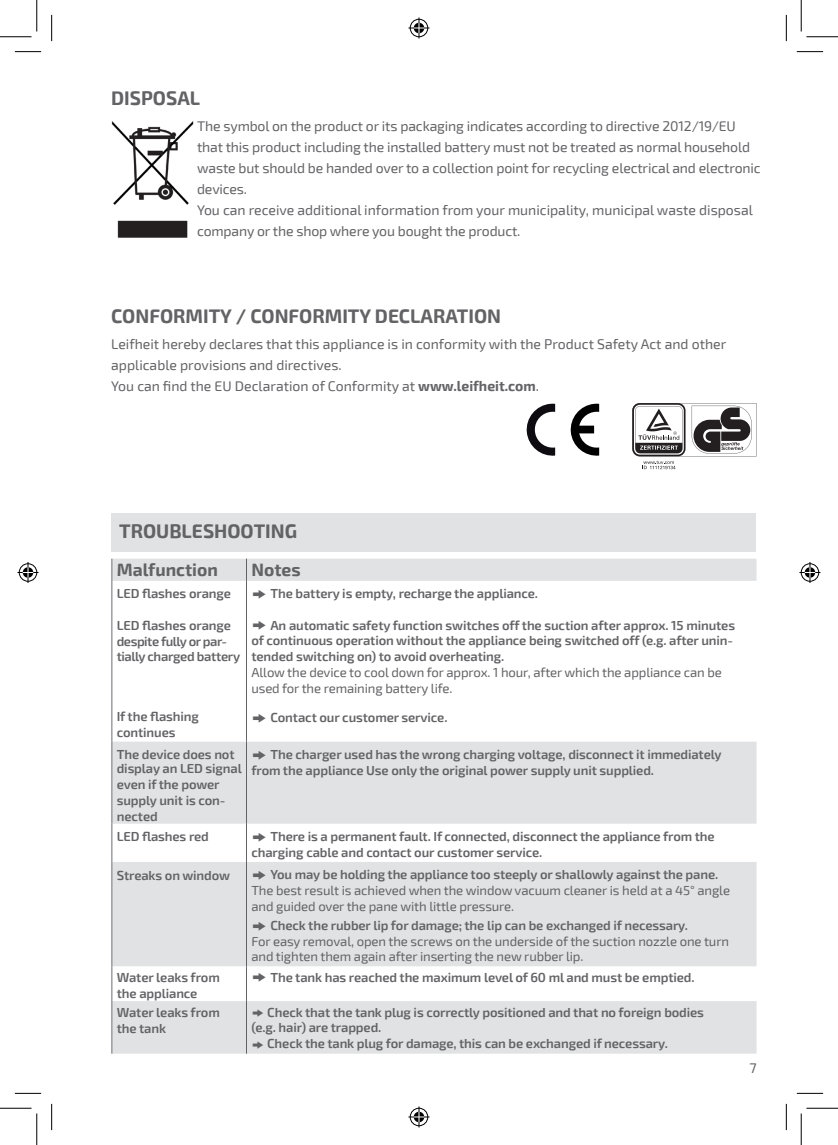
<style>
.page{position:relative;width:838px;height:1145px;background:#fff}
.page>*{position:absolute;margin:0;border:0;box-sizing:border-box;transform-origin:0 0}
.t1{font:700 19.25px "Exo 2";color:#636366}
.t2{font:700 17.5px "Exo 2";color:#636366}
.t3{font:14px/21px "Exo 2";letter-spacing:-.01em;color:#636366}
.t4{font:600 13.12px/15.8px "Exo 2";letter-spacing:-.01em;color:#636366}
.t5{font:13.12px/15.8px "Exo 2";letter-spacing:-.01em;color:#636366}
.s1{font-weight:700}
.s2{font-family:"Zeal";font-weight:400;font-size:15.75px}
.s3{font-family:"Zeal";font-size:15.75px}
.s4{font-weight:600}
.s5{font-family:"Zeal";font-weight:400}
</style>
<div class="page">
<img style="left:111px;top:121px;width:82px;height:116px">
<div style="left:112px;top:513px;width:644px;height:39px;background:#e1e2e4"></div>
<svg style="left:112px;top:559px;width:644px;height:495px;fill:#e1e2e4"></svg>
<svg style="left:111px;top:559px;width:1px;height:22px"></svg>
<hr style="left:111px;top:581px;width:1px;height:161px;background:#87898c">
<hr style="left:111px;top:742px;width:1px;height:82px;background:#87898c">
<hr style="left:111px;top:824px;width:1px;height:38px;background:#87898c">
<hr style="left:111px;top:862px;width:1px;height:104px;background:#87898c">
<hr style="left:111px;top:966px;width:1px;height:35px;background:#87898c">
<hr style="left:111px;top:1001px;width:1px;height:53px;background:#87898c">
<svg style="left:246px;top:559px;width:1px;height:22px"></svg>
<hr style="left:246px;top:581px;width:1px;height:161px;background:#636366">
<hr style="left:246px;top:742px;width:1px;height:82px;background:#636366">
<hr style="left:246px;top:824px;width:1px;height:38px;background:#636366">
<hr style="left:246px;top:862px;width:1px;height:104px;background:#636366">
<hr style="left:246px;top:966px;width:1px;height:35px;background:#636366">
<hr style="left:246px;top:1001px;width:1px;height:53px;background:#636366">
<svg style="left:526px;top:404px;width:29px;height:52px"></svg>
<svg style="left:570px;top:404px;width:29px;height:52px"></svg>
<svg style="left:632px;top:403px;width:124px;height:66px"></svg>
<svg style="left:15px;top:51px;width:26px;height:1px"></svg>
<svg style="left:796px;top:51px;width:27px;height:1px"></svg>
<svg style="left:15px;top:1093px;width:26px;height:1px"></svg>
<svg style="left:796px;top:1093px;width:27px;height:1px"></svg>
<svg style="left:51px;top:15px;width:1px;height:26px"></svg>
<svg style="left:51px;top:1104px;width:1px;height:26px"></svg>
<svg style="left:786px;top:15px;width:1px;height:26px"></svg>
<svg style="left:786px;top:1104px;width:1px;height:26px"></svg>
<hr style="left:0;top:36px;width:32px;height:1px;background:#000">
<hr style="left:806px;top:36px;width:31px;height:1px;background:#000">
<hr style="left:0;top:1108px;width:32px;height:1px;background:#000">
<hr style="left:806px;top:1108px;width:31px;height:1px;background:#000">
<hr style="left:36px;top:0;width:1px;height:31px;background:#000">
<hr style="left:36px;top:1113px;width:1px;height:32px;background:#000">
<hr style="left:800px;top:0;width:1px;height:31px;background:#000">
<hr style="left:800px;top:1113px;width:1px;height:32px;background:#000">
<svg style="left:408px;top:18px;width:21px;height:21px"></svg>
<svg style="left:408px;top:1106px;width:21px;height:21px"></svg>
<svg style="left:18px;top:562px;width:21px;height:21px"></svg>
<svg style="left:799px;top:562px;width:21px;height:21px"></svg>
<h1 class="t1" style="left:111px;top:87px;width:90px">DISPOSAL</h1>
<p class="t3" style="left:197px;top:116px;width:565px">The symbol on the product or its packaging indicates according to directive 2012/19/EU that this product including the installed battery must not be treated as normal household waste but should be handed over to a collection point for recycling electrical and electronic devices.<br>You can receive additional information from your municipality, municipal waste disposal company or the shop where you bought the product.</p>
<h1 class="t1" style="left:111px;top:305px;width:391px">CONFORMITY / CONFORMITY DECLARATION</h1>
<p class="t3" style="left:111px;top:334px;width:616px">Leifheit hereby declares that this appliance is in conformity with the Product Safety Act and other applicable provisions and directives.<br>You can find the EU Declaration of Conformity at <span class="s1">www.leifheit.com</span>.</p>
<h1 class="t1" style="left:119px;top:520px;width:179px">TROUBLESHOOTING</h1>
<h2 class="t2" style="left:117px;top:559px;width:102px">Malfunction</h2>
<h2 class="t2" style="left:251px;top:559px;width:51px">Notes</h2>
<p class="t4" style="left:117px;top:586px;width:116px">LED flashes orange</p>
<p class="t4" style="left:117px;top:618px;width:125px">LED flashes orange despite fully or par&shy;tially charged battery</p>
<p class="t4" style="left:251px;top:586px;width:288px"><span class="s2">k</span> The battery is empty, recharge the appliance.</p>
<p class="t4" style="left:251px;top:617px;width:485px"><span class="s2">k</span> An automatic safety function switches off the suction after approx. 15 minutes of continuous operation without the appliance being switched off (e.g. after unin&shy;tended switching on) to avoid overheating.</p>
<p class="t5" style="left:251px;top:665px;width:472px">Allow the device to cool down for approx. 1 hour, after which the appliance can be used for the remaining battery life.</p>
<p class="t4" style="left:251px;top:710px;width:197px"><span class="s2">k</span> Contact our customer service.</p>
<p class="t4" style="left:117px;top:709px;width:84px">If the flashing continues</p>
<p class="t4" style="left:117px;top:748px;width:126px;line-height:14px">The device does not display an LED signal</p>
<p class="t4" style="left:117px;top:777px;width:110px">even if the power supply unit is con&shy;nected</p>
<p class="t4" style="left:251px;top:747px;width:471px"><span class="s2">k</span> The charger used has the wrong charging voltage, disconnect it immediately from the appliance Use only the original power supply unit supplied.</p>
<p class="t4" style="left:117px;top:829px;width:94px">LED flashes red</p>
<p class="t4" style="left:251px;top:829px;width:464px"><span class="s2">k</span> There is a permanent fault. If connected, disconnect the appliance from the charging cable and contact our customer service.</p>
<p class="t4" style="left:117px;top:867px;width:115px">Streaks on window</p>
<p class="t5" style="left:251px;top:867px;width:480px"><span class="s3">k</span> <span class="s4">You may be holding the appliance too steeply or shallowly against the pane.<br></span>The best result is achieved when the window vacuum cleaner is held at a 45° angle and guided over the pane with little pressure.</p>
<p class="t5" style="left:251px;top:918px;width:479px"><span class="s3">k</span> <span class="s4">Check the rubber lip for damage; the lip can be exchanged if necessary.<br></span>For easy removal, open the screws on the underside of the suction nozzle one turn and tighten them again after inserting the new rubber lip.</p>
<p class="t4" style="left:117px;top:970px;width:104px">Water leaks from the appliance</p>
<p class="t4" style="left:251px;top:970px;width:444px"><span class="s2">k</span> The tank has reached the maximum level of 60 ml and must be emptied.</p>
<p class="t4" style="left:117px;top:1005px;width:104px">Water leaks from the tank</p>
<p class="t4" style="left:251px;top:1004px;width:454px"><span class="s5">k</span> Check that the tank plug is correctly positioned and that no foreign bodies (e.g. hair) are trapped.<br><span class="s5">k</span> Check the tank plug for damage, this can be exchanged if necessary.</p>
<p class="t3" style="left:749px;top:1058px;width:9px">7</p>
</div>
